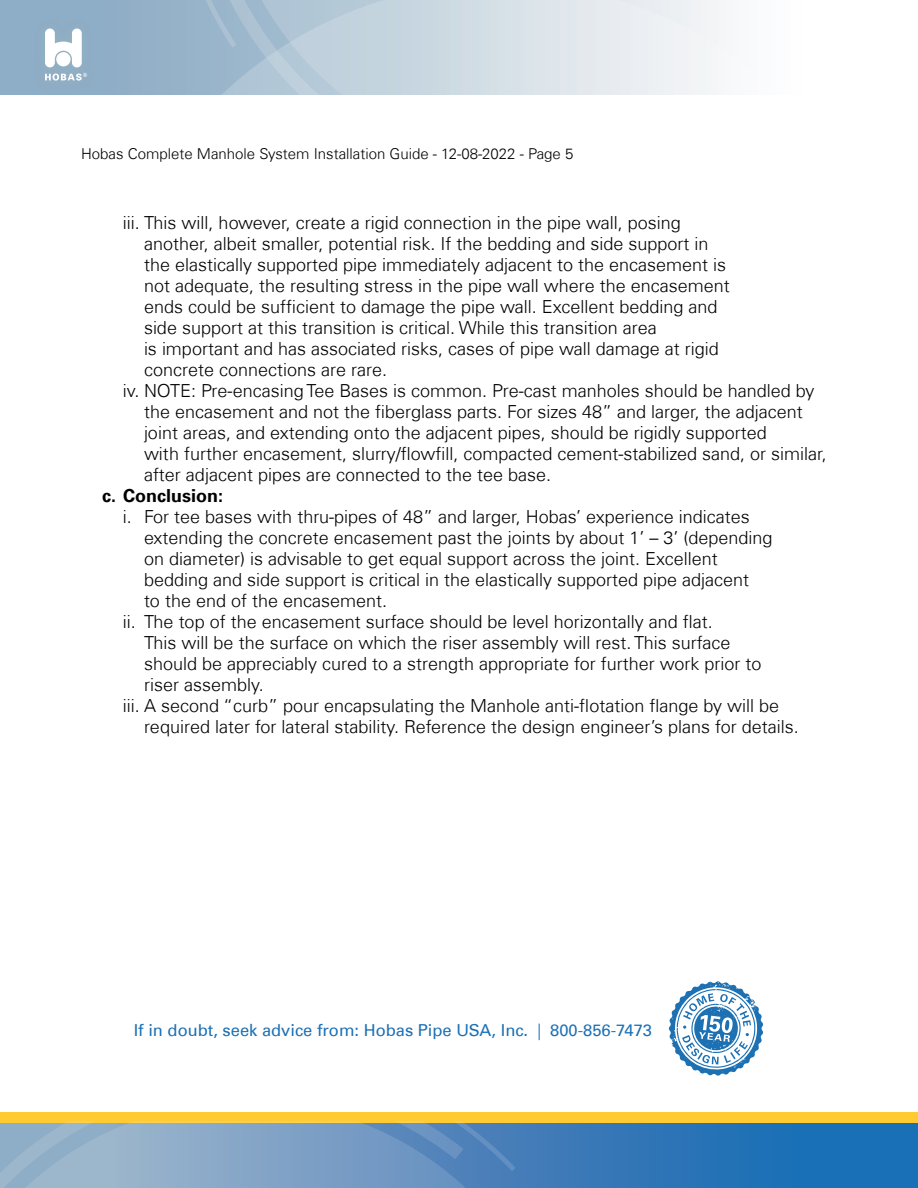
<style>
.page{position:relative;width:918px;height:1188px;background:#fff}
.page>*{position:absolute;margin:0;border:0;box-sizing:border-box;transform-origin:0 0}
.t1{font:300 18px "Univers Com 45";color:#000}
.t2{font:700 18px "Univers Com 65";color:#000}
.t3{font:16.5px "Univers Com 55 Roman";color:#1a70b6}
.t4{font:300 15px "Univers Com 45";color:#000}
.s1{font-family:"Univers Com 45";font-weight:300}
</style>
<div class="page">
<svg style="left:570px;top:1123px;width:348px;height:65px;background:#2472b6"></svg>
<div style="left:0;top:0;width:96px;height:94px;background:#8eadc6"></div>
<div style="left:34px;top:18px;width:63px;height:73px;background:#8eadc5"></div>
<svg style="left:45px;top:28px;width:37px;height:39px"></svg>
<svg style="left:45px;top:73px;width:42px;height:8px"></svg>
<svg style="left:96px;top:0;width:629px;height:95px;background:#9cb6cc"></svg>
<div style="left:0;top:1112px;width:918px;height:11px;background:#ffca32"></div>
<svg style="left:181px;top:48px;width:538px;height:46px;background:#ccd9e2"></svg>
<svg style="left:160px;top:0;width:559px;height:48px;background:#c8d6e0"></svg>
<svg style="left:0;top:1121px;width:570px;height:67px;background:#7c9fbf"></svg>
<svg style="left:669px;top:981px;width:94px;height:95px"></svg>
<p class="t4" style="left:81px;top:145px;width:494px">Hobas Complete Manhole System Installation Guide - 12-08-2022 - Page 5</p>
<p class="t1" style="left:123px;top:212px;width:559px">iii. This will, however, create a rigid connection in the pipe wall, posing</p>
<p class="t1" style="left:144px;top:233px;width:566px">another, albeit smaller, potential risk. If the bedding and side support in</p>
<p class="t1" style="left:144px;top:254px;width:584px">the elastically supported pipe immediately adjacent to the encasement is</p>
<p class="t1" style="left:144px;top:275px;width:587px">not adequate, the resulting stress in the pipe wall where the encasement</p>
<p class="t1" style="left:144px;top:296px;width:575px">ends could be sufficient to damage the pipe wall. Excellent bedding and</p>
<p class="t1" style="left:144px;top:317px;width:514px">side support at this transition is critical. While this transition area</p>
<p class="t1" style="left:144px;top:338px;width:576px">is important and has associated risks, cases of pipe wall damage at rigid</p>
<p class="t1" style="left:144px;top:359px;width:245px">concrete connections are rare.</p>
<p class="t1" style="left:123px;top:380px;width:693px">iv. NOTE: Pre-encasing Tee Bases is common. Pre-cast manholes should be handled by</p>
<p class="t1" style="left:144px;top:401px;width:660px">the encasement and not the fiberglass parts. For sizes 48” and larger, the adjacent</p>
<p class="t1" style="left:144px;top:422px;width:624px">joint areas, and extending onto the adjacent pipes, should be rigidly supported</p>
<p class="t1" style="left:144px;top:443px;width:684px">with further encasement, slurry/flowfill, compacted cement-stabilized sand, or similar,</p>
<p class="t1" style="left:144px;top:464px;width:409px">after adjacent pipes are connected to the tee base.</p>
<p class="t2" style="left:102px;top:485px;width:123px">c. Conclusion:</p>
<p class="t1" style="left:123px;top:506px;width:628px">i. For tee bases with thru-pipes of 48” and larger, Hobas’ experience indicates</p>
<p class="t1" style="left:144px;top:527px;width:630px">extending the concrete encasement past the joints by about 1’ – 3’ (depending</p>
<p class="t1" style="left:144px;top:548px;width:575px">on diameter) is advisable to get equal support across the joint. Excellent</p>
<p class="t1" style="left:144px;top:569px;width:607px">bedding and side support is critical in the elastically supported pipe adjacent</p>
<p class="t1" style="left:144px;top:590px;width:245px">to the end of the encasement.</p>
<p class="t1" style="left:123px;top:611px;width:591px">ii. The top of the encasement surface should be level horizontally and flat.</p>
<p class="t1" style="left:144px;top:632px;width:588px">This will be the surface on which the riser assembly will rest. This surface</p>
<p class="t1" style="left:144px;top:653px;width:619px">should be appreciably cured to a strength appropriate for further work prior to</p>
<p class="t1" style="left:144px;top:674px;width:121px">riser assembly.</p>
<p class="t1" style="left:123px;top:695px;width:658px">iii. A second “curb” pour encapsulating the Manhole anti-flotation flange by will be</p>
<p class="t1" style="left:144px;top:716px;width:656px">required later for lateral stability. Reference the design engineer’s plans for details.</p>
<p class="t3" style="left:134px;top:1020px;width:520px">If in doubt, seek advice from: Hobas Pipe USA, Inc. <span class="s1">|</span> 800-856-7473</p>
</div>
